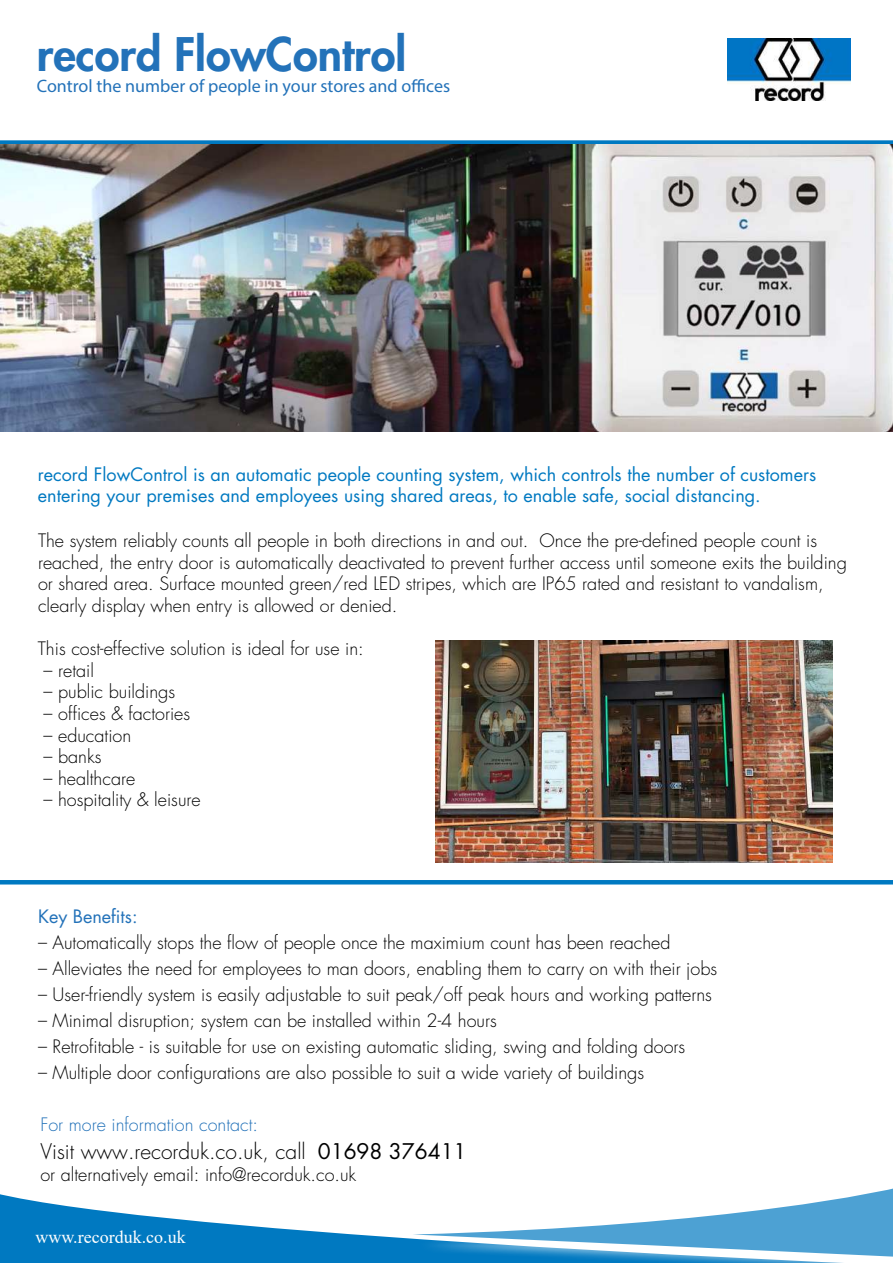
<style>
.page{position:relative;width:893px;height:1263px;background:#fff}
.page>*{position:absolute;margin:0;border:0;box-sizing:border-box;transform-origin:0 0}
.t1{font:800 45px "Futura Std";color:#2372b9}
.t2{font:300 21px "Futura Std";color:#000101}
.t3{font:300 18px/21.6px "Futura Std";color:#000101}
.t4{font:18px/21.6px "Futura Std";color:#0079c1}
.t5{font:18px "Myriad Pro";color:#2372b9}
.t6{font:300 18px "Futura Std";color:#2372b9}
.t7{font:18px "Times New Roman";color:#fff}
.t8{font:18px "Futura Std";color:#2372b9}
.s1{font-weight:400}
</style>
<div class="page">
<svg style="left:0;top:1194px;width:418px;height:69px;fill:#0079c1"></svg>
<div style="left:418px;top:1191px;width:475px;height:72px;background:#fff;opacity:.75"></div>
<svg style="left:402px;top:1188px;width:491px;height:68px"></svg>
<div style="left:0;top:140px;width:893px;height:5px;background:#0079c1"></div>
<img style="left:727px;top:39px;width:123px;height:62px">
<img style="left:0;top:145px;width:893px;height:287px">
<img style="left:436px;top:640px;width:396px;height:222px">
<hr style="left:0;top:880px;width:893px;height:4px;background:#0079c1">
<h1 class="t1" style="left:37px;top:26px;width:371px">record FlowControl</h1>
<p class="t5" style="left:37px;top:75px;width:415px">Control the number of people in your stores and offices</p>
<p class="t4" style="left:38px;top:464px;width:780px">record FlowControl is an automatic people counting system, which controls the number of customers entering your premises and employees using shared areas, to enable safe, social distancing.</p>
<p class="t3" style="left:38px;top:530px;width:810px">The system reliably counts all people in both directions in and out. Once the pre-defined people count is reached, the entry door is automatically deactivated to prevent further access until someone exits the building or shared area. Surface mounted green/red LED stripes, which are IP65 rated and resistant to vandalism, clearly display when entry is allowed or denied.</p>
<p class="t3" style="left:38px;top:638px;width:327px">This cost-effective solution is ideal for use in:</p>
<p class="t3" style="left:44px;top:660px;width:52px">– retail</p>
<p class="t3" style="left:44px;top:681px;width:133px">– public buildings</p>
<p class="t3" style="left:44px;top:703px;width:148px">– offices &amp; factories</p>
<p class="t3" style="left:44px;top:725px;width:89px">– education</p>
<p class="t3" style="left:44px;top:746px;width:59px">– banks</p>
<p class="t3" style="left:44px;top:768px;width:93px">– healthcare</p>
<p class="t3" style="left:44px;top:789px;width:159px">– hospitality &amp; leisure</p>
<p class="t8" style="left:38px;top:905px;width:101px">Key Benefits:</p>
<p class="t3" style="left:38px;top:932px;width:634px">– Automatically stops the flow of people once the maximium count has been reached</p>
<p class="t3" style="left:38px;top:958px;width:681px">– Alleviates the need for employees to man doors, enabling them to carry on with their jobs</p>
<p class="t3" style="left:38px;top:984px;width:675px">– User-friendly system is easily adjustable to suit peak/off peak hours and working patterns</p>
<p class="t3" style="left:38px;top:1010px;width:460px">– Minimal disruption; system can be installed within 2-4 hours</p>
<p class="t3" style="left:38px;top:1036px;width:649px">– Retrofitable - is suitable for use on existing automatic sliding, swing and folding doors</p>
<p class="t3" style="left:38px;top:1062px;width:608px">– Multiple door configurations are also possible to suit a wide variety of buildings</p>
<p class="t6" style="left:40px;top:1114px;width:219px">For more information contact:</p>
<p class="t2" style="left:40px;top:1138px;width:428px">Visit www.recorduk.co.uk, call <span class="s1">01698 376411</span></p>
<p class="t3" style="left:40px;top:1164px;width:317px">or alternatively email: info@recorduk.co.uk</p>
<p class="t7" style="left:35px;top:1224px;width:152px">www.recorduk.co.uk</p>
</div>
